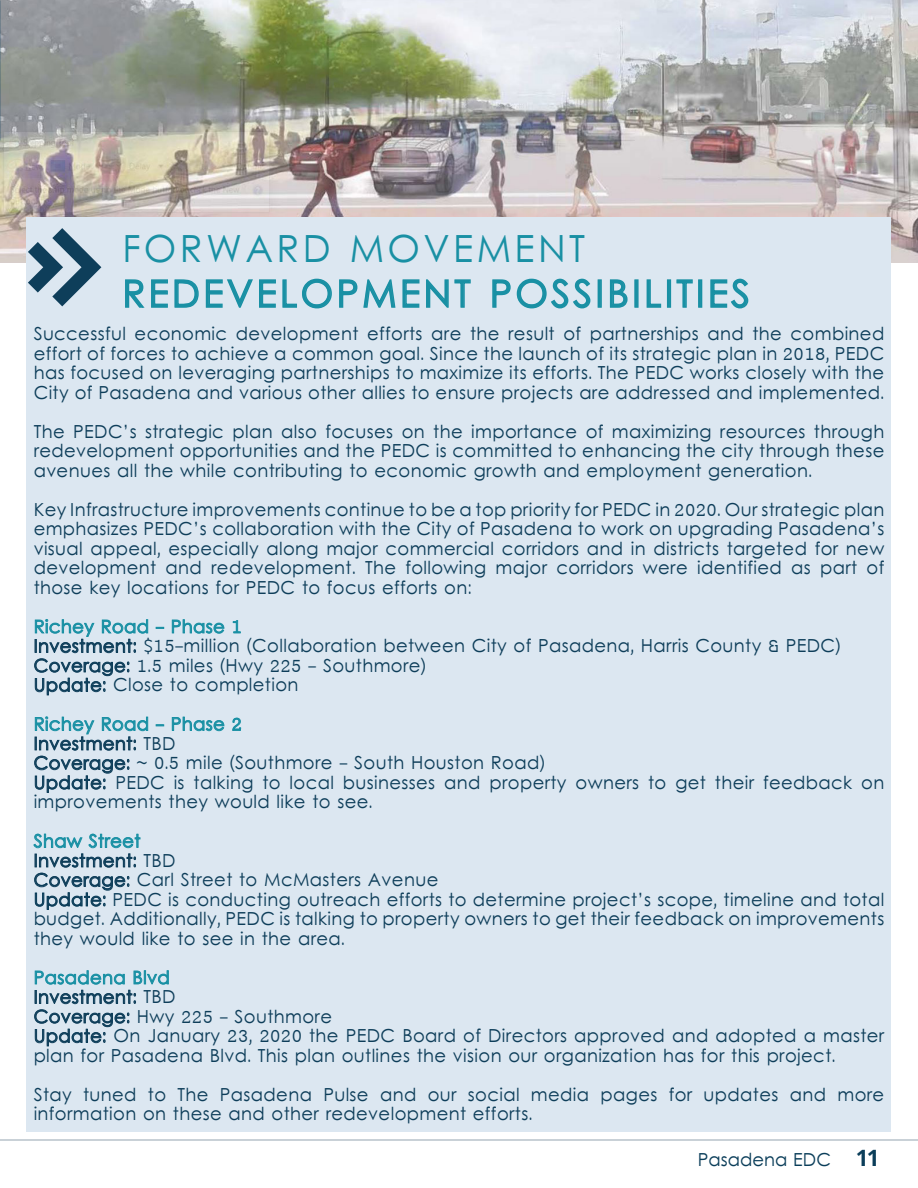
<style>
.page{position:relative;width:918px;height:1188px;background:#fff}
.page>*{position:absolute;margin:0;border:0;box-sizing:border-box;transform-origin:0 0}
.t1{font:37.5px "Levenim";letter-spacing:.09em;color:#1990a4}
.t2{font:700 22.5px "Open Sans";color:#0b3e5a}
.t3{font:18px/19.5px "Levenim";letter-spacing:.02em;color:#0e3e5a;text-align:justify}
.t4{font:18px "Levenim";letter-spacing:.02em;color:#1990a4}
.t5{font:18px "Levenim";color:#0b3e5a}
</style>
<div class="page">
<hr style="left:0;top:1139px;width:918px;height:2px;background:#b8c2cb">
<img style="left:0;top:0;width:918px;height:263px">
<div style="left:27px;top:217px;width:864px;height:915px;background:#dce7f1"></div>
<svg style="left:28px;top:228px;width:73px;height:78px"></svg>
<svg style="left:125px;top:279px;width:74px;height:29px"></svg>
<svg style="left:205px;top:278px;width:191px;height:31px"></svg>
<svg style="left:402px;top:279px;width:69px;height:29px"></svg>
<svg style="left:492px;top:278px;width:99px;height:31px"></svg>
<div style="left:598px;top:279px;width:4px;height:29px;border:2px solid #1990a4"></div>
<svg style="left:609px;top:279px;width:19px;height:29px"></svg>
<div style="left:634px;top:279px;width:5px;height:29px;border:2px solid #1990a4"></div>
<svg style="left:646px;top:279px;width:16px;height:29px"></svg>
<div style="left:667px;top:279px;width:4px;height:29px;border:2px solid #1990a4"></div>
<svg style="left:676px;top:279px;width:17px;height:29px"></svg>
<div style="left:698px;top:279px;width:4px;height:29px;border:2px solid #1990a4"></div>
<svg style="left:710px;top:278px;width:39px;height:31px"></svg>
<svg style="left:156px;top:627px;width:8px;height:2px"></svg>
<svg style="left:172px;top:619px;width:53px;height:15px"></svg>
<svg style="left:233px;top:620px;width:8px;height:14px"></svg>
<svg style="left:34px;top:619px;width:114px;height:77px"></svg>
<svg style="left:156px;top:724px;width:8px;height:2px"></svg>
<svg style="left:172px;top:716px;width:53px;height:15px"></svg>
<svg style="left:232px;top:717px;width:9px;height:14px"></svg>
<svg style="left:34px;top:716px;width:114px;height:77px"></svg>
<svg style="left:33px;top:833px;width:108px;height:77px"></svg>
<svg style="left:34px;top:970px;width:135px;height:77px"></svg>
<p class="t1" style="left:122px;top:227px;width:464px">FORWARD MOVEMENT</p>
<p class="t1" style="left:122px;top:272px;width:629px">REDEVELOPMENT POSSIBILITIES</p>
<p class="t3" style="left:34px;top:326px;width:852px">Successful economic development efforts are the result of partnerships and the combined effort of forces to achieve a common goal. Since the launch of its strategic plan in 2018, PEDC has focused on leveraging partnerships to maximize its efforts. The PEDC works closely with the City of Pasadena and various other allies to ensure projects are addressed and implemented.</p>
<p class="t3" style="left:34px;top:423px;width:852px">The PEDC’s strategic plan also focuses on the importance of maximizing resources through redevelopment opportunities and the PEDC is committed to enhancing the city through these avenues all the while contributing to economic growth and employment generation.</p>
<p class="t3" style="left:34px;top:501px;width:852px">Key Infrastructure improvements continue to be a top priority for PEDC in 2020. Our strategic plan emphasizes PEDC’s collaboration with the City of Pasadena to work on upgrading Pasadena’s visual appeal, especially along major commercial corridors and in districts targeted for new development and redevelopment. The following major corridors were identified as part of those key locations for PEDC to focus efforts on:</p>
<p class="t4" style="left:34px;top:616px;width:210px">Richey Road - Phase 1</p>
<p class="t3" style="left:34px;top:638px;width:809px">Investment: $15-million (Collaboration between City of Pasadena, Harris County &amp; PEDC)</p>
<p class="t3" style="left:34px;top:657px;width:394px">Coverage: 1.5 miles (Hwy 225 - Southmore)</p>
<p class="t3" style="left:34px;top:677px;width:266px">Update: Close to completion</p>
<p class="t4" style="left:34px;top:713px;width:210px">Richey Road - Phase 2</p>
<p class="t3" style="left:34px;top:735px;width:143px">Investment: TBD</p>
<p class="t3" style="left:34px;top:755px;width:513px">Coverage: ~ 0.5 mile (Southmore - South Houston Road)</p>
<p class="t3" style="left:34px;top:774px;width:852px">Update: PEDC is talking to local businesses and property owners to get their feedback on improvements they would like to see.</p>
<p class="t4" style="left:34px;top:830px;width:108px">Shaw Street</p>
<p class="t3" style="left:34px;top:852px;width:143px">Investment: TBD</p>
<p class="t3" style="left:34px;top:872px;width:406px">Coverage: Carl Street to McMasters Avenue</p>
<p class="t3" style="left:34px;top:891px;width:852px">Update: PEDC is conducting outreach efforts to determine project’s scope, timeline and total budget. Additionally, PEDC is talking to property owners to get their feedback on improvements they would like to see in the area.</p>
<p class="t4" style="left:34px;top:967px;width:138px">Pasadena Blvd</p>
<p class="t3" style="left:34px;top:989px;width:143px">Investment: TBD</p>
<p class="t3" style="left:34px;top:1008px;width:300px">Coverage: Hwy 225 - Southmore</p>
<p class="t3" style="left:34px;top:1028px;width:852px">Update: On January 23, 2020 the PEDC Board of Directors approved and adopted a master plan for Pasadena Blvd. This plan outlines the vision our organization has for this project.</p>
<p class="t3" style="left:34px;top:1086px;width:852px">Stay tuned to The Pasadena Pulse and our social media pages for updates and more information on these and other redevelopment efforts.</p>
<p class="t5" style="left:698px;top:1149px;width:135px">Pasadena EDC</p>
<p class="t2" style="left:856px;top:1142px;width:26px">11</p>
</div>
